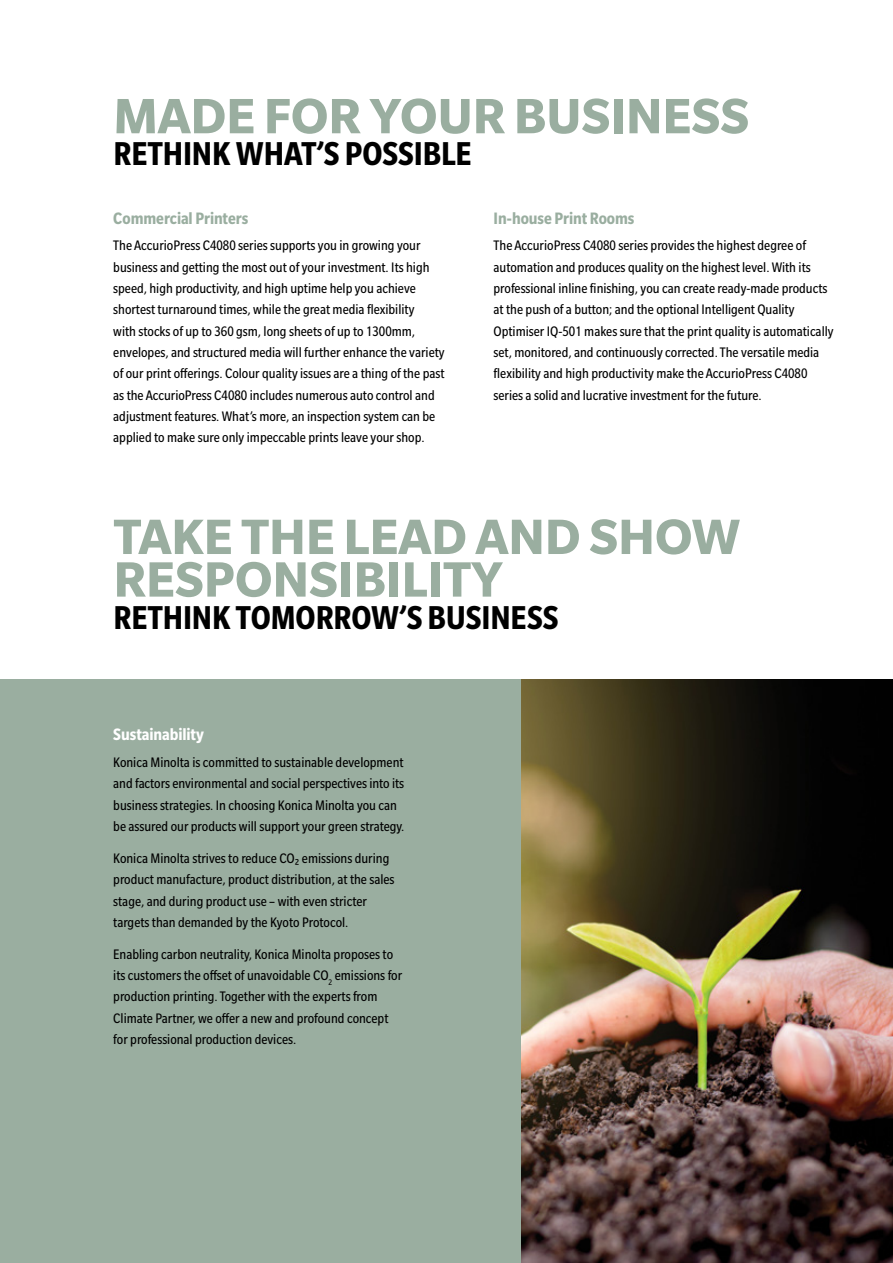
<style>
.page{position:relative;width:893px;height:1263px;background:#fff}
.page>*{position:absolute;margin:0;border:0;box-sizing:border-box;transform-origin:0 0}
.t1{font:700 54px/42.6px "Slate Pro";color:#9aaea0}
.t2{font:700 condensed 36px "Slate Pro";letter-spacing:-.005em;color:#000}
.t3{font:700 condensed 18px "Slate Pro";letter-spacing:-.005em;color:#9aaea0}
.t4{font:700 condensed 18px "Slate Pro";letter-spacing:-.005em;color:#fff}
.t5{font:condensed 15px/21.3px "Slate Pro";color:#000}
</style>
<div class="page">
<div style="left:0;top:680px;width:522px;height:583px;background:#9aaea0"></div>
<img style="left:522px;top:680px;width:371px;height:583px">
<h1 class="t1" style="left:114px;top:94px;width:637px">MADE FOR YOUR BUSINESS</h1>
<h2 class="t2" style="left:114px;top:135px;width:359px">RETHINK WHAT’S POSSIBLE</h2>
<p class="t3" style="left:113px;top:209px;width:136px">Commercial Printers</p>
<p class="t5" style="left:113px;top:235px;width:333px">The AccurioPress C4080 series supports you in growing your business and getting the most out of your investment. Its high speed, high productivity, and high uptime help you achieve shortest turnaround times, while the great media flexibility<br>with stocks of up to 360 gsm, long sheets of up to 1300mm, envelopes, and structured media will further enhance the variety of our print offerings. Colour quality issues are a thing of the past as the AccurioPress C4080 includes numerous auto control and adjustment features. What’s more, an inspection system can be applied to make sure only impeccable prints leave your shop.</p>
<p class="t3" style="left:494px;top:209px;width:142px">In-house Print Rooms</p>
<p class="t5" style="left:494px;top:235px;width:341px">The AccurioPress C4080 series provides the highest degree of automation and produces quality on the highest level. With its professional inline finishing, you can create ready-made products at the push of a button; and the optional Intelligent Quality Optimiser IQ-501 makes sure that the print quality is automatically set, monitored, and continuously corrected. The versatile media flexibility and high productivity make the AccurioPress C4080 series a solid and lucrative investment for the future.</p>
<h1 class="t1" style="left:114px;top:515px;width:628px">TAKE THE LEAD AND SHOW<br>RESPONSIBILITY</h1>
<h2 class="t2" style="left:114px;top:598px;width:447px">RETHINK TOMORROW’S BUSINESS</h2>
<p class="t4" style="left:113px;top:725px;width:92px">Sustainability</p>
<p class="t5" style="left:113px;top:751px;width:293px">Konica Minolta is committed to sustainable development and factors environmental and social perspectives into its business strategies. In choosing Konica Minolta you can be assured our products will support your green strategy.</p>
<p class="t5" style="left:113px;top:847px;width:283px">Konica Minolta strives to reduce CO₂ emissions during product manufacture, product distribution, at the sales stage, and during product use – with even stricter targets than demanded by the Kyoto Protocol.</p>
<p class="t5" style="left:113px;top:943px;width:290px">Enabling carbon neutrality, Konica Minolta proposes to its customers the offset of unavoidable CO<sub>2</sub> emissions for production printing. Together with the experts from Climate Partner, we offer a new and profound concept for professional production devices.</p>
</div>
